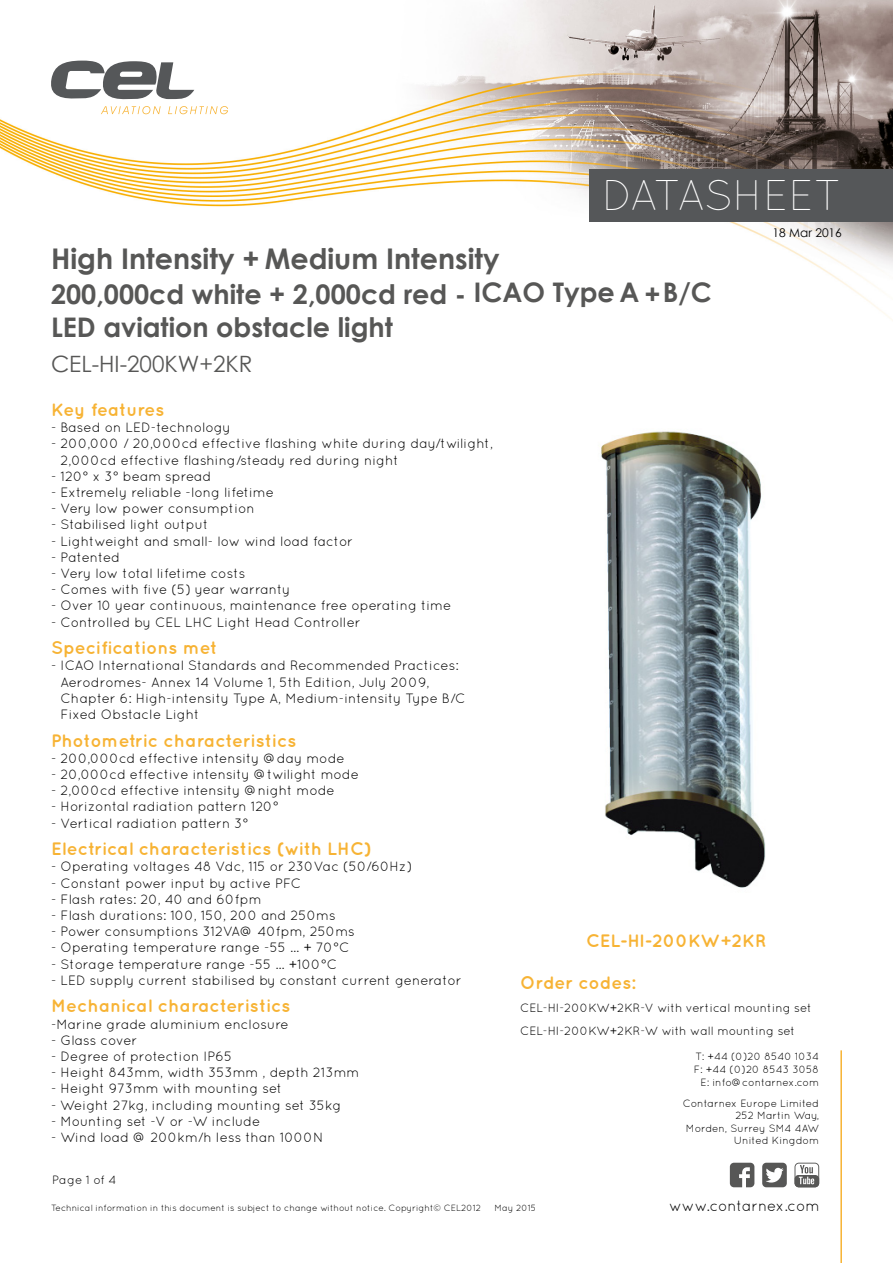
<style>
.page{position:relative;width:893px;height:1263px;background:#fff}
.page>*{position:absolute;margin:0;border:0;box-sizing:border-box;transform-origin:0 0}
.t1{font:300 42.9px "Quicksand";letter-spacing:-.01em;color:#fff}
.t2{font:700 28.5px "Century Gothic";color:#575756}
.t3{font:700 27px/33px "Century Gothic";color:#575756}
.t4{font:22.5px "Century Gothic";color:#575756}
.t5{font:700 18px "Quicksand";color:#f7b334}
.t6{font:15px "Quicksand";letter-spacing:-.005em;color:#000}
.t7{font:13.5px/16.2px "Quicksand";color:#000}
.t8{font:12px/23px "Quicksand";color:#000}
.t9{font:12px "Century Gothic";color:#000}
.t10{font:10.5px/12.6px "Quicksand";color:#000;text-align:right}
.t11{font:9px "Quicksand";color:#000}
</style>
<div class="page">
<img style="left:0;top:0;width:893px;height:320px">
<svg style="left:51px;top:61px;width:143px;height:39px"></svg>
<svg style="left:101px;top:106px;width:60px;height:8px"></svg>
<svg style="left:168px;top:106px;width:60px;height:8px"></svg>
<div style="left:589px;top:169px;width:304px;height:52px;background:#555759"></div>
<svg style="left:730px;top:1163px;width:24px;height:24px"></svg>
<svg style="left:762px;top:1163px;width:25px;height:24px"></svg>
<svg style="left:794px;top:1163px;width:25px;height:24px"></svg>
<hr style="left:840px;top:1050px;width:2px;height:213px;background:#f7b334">
<img style="left:601px;top:431px;width:165px;height:457px">
<h1 class="t1" style="left:602px;top:170px;width:241px">DATASHEET</h1>
<h2 class="t2" style="left:51px;top:237px;width:450px">High Intensity + Medium Intensity</h2>
<h3 class="t3" style="left:51px;top:276px;width:662px">200,000cd white + 2,000cd red - ICAO Type A + B/C<br>LED aviation obstacle light</h3>
<h3 class="t4" style="left:51px;top:348px;width:203px">CEL-HI-200KW+2KR</h3>
<p class="t9" style="left:773px;top:225px;width:71px">18 Mar 2016</p>
<h3 class="t5" style="left:51px;top:399px;width:115px">Key features</h3>
<p class="t7" style="left:51px;top:419px;width:181px">- Based on LED-technology</p>
<p class="t7" style="left:61px;top:435px;width:434px;text-indent:-10px">- 200,000 / 20,000cd effective flashing white during day/twilight,<br>2,000cd effective flashing/steady red during night</p>
<p class="t7" style="left:51px;top:468px;width:162px">- 120° x 3° beam spread</p>
<p class="t7" style="left:51px;top:484px;width:224px">- Extremely reliable -long lifetime</p>
<p class="t7" style="left:51px;top:500px;width:205px">- Very low power consumption</p>
<p class="t7" style="left:51px;top:516px;width:159px">- Stabilised light output</p>
<p class="t7" style="left:51px;top:533px;width:304px">- Lightweight and small- low wind load factor</p>
<p class="t7" style="left:51px;top:549px;width:71px">- Patented</p>
<p class="t7" style="left:51px;top:565px;width:196px">- Very low total lifetime costs</p>
<p class="t7" style="left:51px;top:581px;width:241px">- Comes with five (5) year warranty</p>
<p class="t7" style="left:51px;top:597px;width:402px">- Over 10 year continuous, maintenance free operating time</p>
<p class="t7" style="left:51px;top:614px;width:311px">- Controlled by CEL LHC Light Head Controller</p>
<h3 class="t5" style="left:51px;top:637px;width:168px">Specifications met</h3>
<p class="t7" style="left:61px;top:657px;width:406px;text-indent:-10px">- ICAO International Standards and Recommended Practices:<br>Aerodromes- Annex 14 Volume 1, 5th Edition, July 2009, Chapter 6: High-intensity Type A, Medium-intensity Type B/C Fixed Obstacle Light</p>
<h3 class="t5" style="left:51px;top:729px;width:247px">Photometric characteristics</h3>
<p class="t7" style="left:51px;top:750px;width:295px">- 200,000cd effective intensity @day mode</p>
<p class="t7" style="left:51px;top:766px;width:309px">- 20,000cd effective intensity @twilight mode</p>
<p class="t7" style="left:51px;top:782px;width:285px">- 2,000cd effective intensity @night mode</p>
<p class="t7" style="left:51px;top:798px;width:229px">- Horizontal radiation pattern 120°</p>
<p class="t7" style="left:51px;top:815px;width:199px">- Vertical radiation pattern 3°</p>
<h3 class="t5" style="left:51px;top:838px;width:322px">Electrical characteristics (with LHC)</h3>
<p class="t7" style="left:51px;top:858px;width:363px">- Operating voltages 48 Vdc, 115 or 230Vac (50/60Hz)</p>
<p class="t7" style="left:51px;top:875px;width:252px">- Constant power input by active PFC</p>
<p class="t7" style="left:51px;top:891px;width:212px">- Flash rates: 20, 40 and 60fpm</p>
<p class="t7" style="left:51px;top:907px;width:286px">- Flash durations: 100, 150, 200 and 250ms</p>
<p class="t7" style="left:51px;top:923px;width:305px">- Power consumptions 312VA@ 40fpm, 250ms</p>
<p class="t7" style="left:51px;top:939px;width:300px">- Operating temperature range -55 ... + 70°C</p>
<p class="t7" style="left:51px;top:956px;width:288px">- Storage temperature range -55 ... +100°C</p>
<p class="t7" style="left:51px;top:972px;width:412px">- LED supply current stabilised by constant current generator</p>
<h3 class="t5" style="left:51px;top:995px;width:241px">Mechanical characteristics</h3>
<p class="t7" style="left:51px;top:1016px;width:239px">-Marine grade aluminium enclosure</p>
<p class="t7" style="left:51px;top:1032px;width:88px">- Glass cover</p>
<p class="t7" style="left:51px;top:1048px;width:183px">- Degree of protection IP65</p>
<p class="t7" style="left:51px;top:1064px;width:310px">- Height 843mm, width 353mm , depth 213mm</p>
<p class="t7" style="left:51px;top:1080px;width:233px">- Height 973mm with mounting set</p>
<p class="t7" style="left:51px;top:1097px;width:292px">- Weight 27kg, including mounting set 35kg</p>
<p class="t7" style="left:51px;top:1113px;width:211px">- Mounting set -V or -W include</p>
<p class="t7" style="left:51px;top:1129px;width:274px">- Wind load @ 200km/h less than 1000N</p>
<p class="t8" style="left:52px;top:1168px;width:66px">Page 1 of 4</p>
<h3 class="t5" style="left:586px;top:930px;width:182px">CEL-HI-200KW+2KR</h3>
<h3 class="t5" style="left:520px;top:972px;width:117px">Order codes:</h3>
<p class="t8" style="left:520px;top:996px;width:293px">CEL-HI-200KW+2KR-V with vertical mounting set<br>CEL-HI-200KW+2KR-W with wall mounting set</p>
<p class="t10" style="left:694px;top:1050px;width:127px">T: +44 (0)20 8540 1034<br>F: +44 (0)20 8543 3058<br>E: info@contarnex.com</p>
<p class="t10" style="left:683px;top:1096px;width:138px">Contarnex Europe Limited<br>252 Martin Way,<br>Morden, Surrey SM4 4AW<br>United Kingdom</p>
<p class="t11" style="left:51px;top:1202px;width:432px">Technical information in this document is subject to change without notice. Copyright© CEL2012</p>
<p class="t11" style="left:495px;top:1202px;width:43px">May 2015</p>
<p class="t6" style="left:669px;top:1197px;width:152px">www.contarnex.com</p>
</div>
